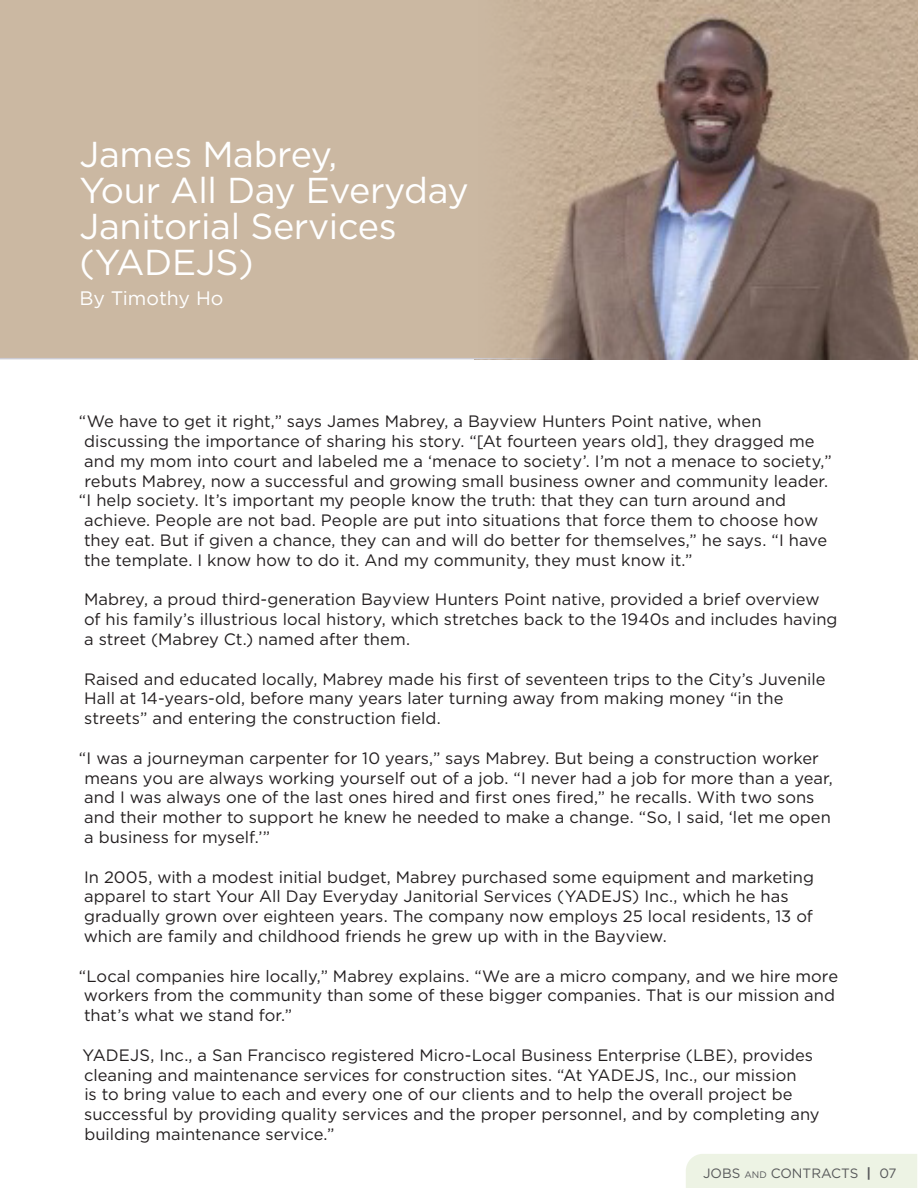
<style>
.page{position:relative;width:918px;height:1188px;background:#fff}
.page>*{position:absolute;margin:0;border:0;box-sizing:border-box;transform-origin:0 0}
.Body{font:36px/36px "Gotham";letter-spacing:-.01em;color:#fff}
.Body-2{font:19.5px "Gotham";color:#fff}
.Paragraph_-_Body{font:16.5px/19.8px "Gotham";color:#231f20}
.Body-3{font:13.5px "Gotham";color:#57585a}
.s1{font-size:9.45px}
.s2{font-weight:700}
</style>
<div class="page">
<img style="left:569px;top:0;width:349px;height:359px">
<div style="left:686px;top:1154px;width:231px;height:34px;background:#edf3e4"></div>
<div style="left:0;top:0;width:569px;height:359px;background:#cbb8a2"></div>
<p class="Body" style="left:80px;top:135px;width:391px">James Mabrey,<br>Your All Day Everyday<br>Janitorial Services (YADEJS)</p>
<p class="Body-2" style="left:80px;top:286px;width:145px">By Timothy Ho</p>
<p class="Paragraph_-_Body" style="left:79px;top:411px;width:684px">“We have to get it right,” says James Mabrey, a Bayview Hunters Point native, when</p>
<p class="Paragraph_-_Body" style="left:84px;top:431px;width:732px">discussing the importance of sharing his story. “[At fourteen years old], they dragged me</p>
<p class="Paragraph_-_Body" style="left:84px;top:451px;width:749px">and my mom into court and labeled me a ‘menace to society’. I’m not a menace to society,”</p>
<p class="Paragraph_-_Body" style="left:84px;top:471px;width:745px">rebuts Mabrey, now a successful and growing small business owner and community leader.</p>
<p class="Paragraph_-_Body" style="left:79px;top:490px;width:709px">“I help society. It’s important my people know the truth: that they can turn around and</p>
<p class="Paragraph_-_Body" style="left:84px;top:510px;width:736px">achieve. People are not bad. People are put into situations that force them to choose how</p>
<p class="Paragraph_-_Body" style="left:84px;top:530px;width:745px">they eat. But if given a chance, they can and will do better for themselves,” he says. “I have</p>
<p class="Paragraph_-_Body" style="left:84px;top:550px;width:610px">the template. I know how to do it. And my community, they must know it.”</p>
<p class="Paragraph_-_Body" style="left:84px;top:589px;width:755px">Mabrey, a proud third-generation Bayview Hunters Point native, provided a brief overview of his family’s illustrious local history, which stretches back to the 1940s and includes having a street (Mabrey Ct.) named after them.</p>
<p class="Paragraph_-_Body" style="left:84px;top:669px;width:743px">Raised and educated locally, Mabrey made his first of seventeen trips to the City’s Juvenile<br>Hall at 14-years-old, before many years later turning away from making money “in the streets” and entering the construction field.</p>
<p class="Paragraph_-_Body" style="left:84px;top:748px;width:750px;text-indent:-5px">“I was a journeyman carpenter for 10 years,” says Mabrey. But being a construction worker means you are always working yourself out of a job. “I never had a job for more than a year, and I was always one of the last ones hired and first ones fired,” he recalls. With two sons and their mother to support he knew he needed to make a change. “So, I said, ‘let me open a business for myself.’”</p>
<p class="Paragraph_-_Body" style="left:84px;top:867px;width:732px">In 2005, with a modest initial budget, Mabrey purchased some equipment and marketing apparel to start Your All Day Everyday Janitorial Services (YADEJS) Inc., which he has gradually grown over eighteen years. The company now employs 25 local residents, 13 of which are family and childhood friends he grew up with in the Bayview.</p>
<p class="Paragraph_-_Body" style="left:84px;top:966px;width:756px;text-indent:-5px">“Local companies hire locally,” Mabrey explains. “We are a micro company, and we hire more workers from the community than some of these bigger companies. That is our mission and that’s what we stand for.”</p>
<p class="Paragraph_-_Body" style="left:82px;top:1045px;width:739px">YADEJS, Inc., a San Francisco registered Micro-Local Business Enterprise (LBE), provides cleaning and maintenance services for construction sites. “At YADEJS, Inc., our mission<br>is to bring value to each and every one of our clients and to help the overall project be successful by providing quality services and the proper personnel, and by completing any building maintenance service.”</p>
<p class="Body-3" style="left:703px;top:1165px;width:195px">JOBS <span class="s1">and</span> CONTRACTS <span class="s2">|</span> 07</p>
</div>
